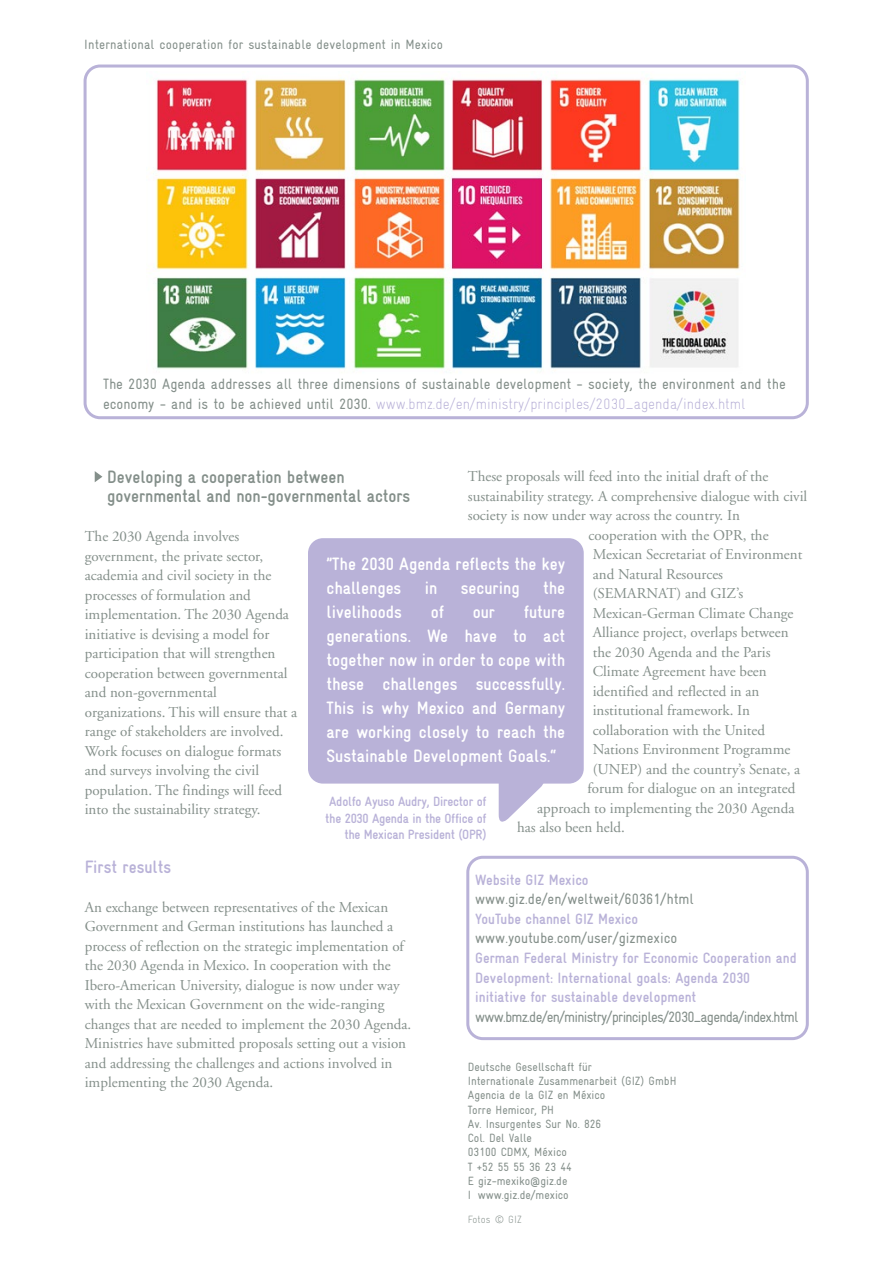
<style>
.page{position:relative;width:893px;height:1263px;background:#fff}
.page>*{position:absolute;margin:0;border:0;box-sizing:border-box;transform-origin:0 0}
.t1{font:700 condensed 18px/24px "Gravur";color:#fff}
.t2{font:700 condensed 18px/19.5px "Gravur";letter-spacing:-.005em;color:#848f8a}
.t3{font:700 condensed 18px "Gravur";color:#b9b2d8}
.t4{font:15px/19.5px "Adobe Garamond";color:#848f8a}
.t5{font:condensed 15px/19.5px "Gravur";color:#848f8a}
.t6{font:700 condensed 15px/19.5px "Gravur";color:#b9b2d8}
.t7{font:condensed 15px "Gravur";letter-spacing:-.05em;color:#848f8a}
.t8{font:700 condensed 13.5px/16.5px "Gravur";letter-spacing:-.02em;color:#b9b2d8;text-align:right}
.t9{font:condensed 13.5px "Gravur";letter-spacing:.01em;color:#848f8a}
.t10{font:condensed 12px/14.2px "Gravur";color:#848f8a}
.t11{font:300 condensed 10.5px "Gravur";letter-spacing:.01em;color:#848f8a}
.s1{font-weight:300;color:#b9b2d8}
</style>
<div class="page">
<svg style="left:95px;top:471px;width:7px;height:11px"></svg>
<div style="left:466px;top:856px;width:343px;height:184px;border:3px solid #b9b2d8;border-radius:15px"></div>
<svg style="left:499px;top:783px;width:51px;height:39px"></svg>
<div style="left:308px;top:538px;width:276px;height:245px;background:#b9b2d8;border-radius:15px"></div>
<div style="left:84px;top:65px;width:725px;height:354px;border:3px solid #b9b2d8;border-radius:15px"></div>
<img style="left:156px;top:78px;width:584px;height:292px">
<p class="t9" style="left:84px;top:37px;width:360px">International cooperation for sustainable development in Mexico</p>
<p class="t5" style="left:103px;top:374px;width:684px">The 2030 Agenda addresses all three dimensions of sustainable development - society, the environment and the economy - and is to be achieved until 2030. <span class="s1">www.bmz.de/en/ministry/principles/2030_agenda/index.html</span></p>
<p class="t2" style="left:107px;top:467px;width:305px">Developing a cooperation between governmental and non-governmental actors</p>
<p class="t4" style="left:85px;top:527px;width:214px">The 2030 Agenda involves government, the private sector, academia and civil society in the processes of formulation and implementation. The 2030 Agenda initiative is devising a model for participation that will strengthen cooperation between governmental and non-governmental organizations. This will ensure that a range of stakeholders are involved.<br>Work focuses on dialogue formats and surveys involving the civil population. The findings will feed into the sustainability strategy.</p>
<p class="t4" style="left:468px;top:467px;width:302px">These proposals will feed into the initial draft of the</p>
<p class="t4" style="left:468px;top:486px;width:341px">sustainability strategy. A comprehensive dialogue with civil</p>
<p class="t4" style="left:468px;top:506px;width:274px">society is now under way across the country. In</p>
<p class="t4" style="left:589px;top:525px;width:182px">cooperation with the OPR, the</p>
<p class="t4" style="left:593px;top:545px;width:211px">Mexican Secretariat of Environment</p>
<p class="t4" style="left:593px;top:565px;width:132px">and Natural Resources</p>
<p class="t4" style="left:593px;top:584px;width:152px">(SEMARNAT) and GIZ’s</p>
<p class="t4" style="left:593px;top:604px;width:202px">Mexican-German Climate Change</p>
<p class="t4" style="left:593px;top:623px;width:197px">Alliance project, overlaps between</p>
<p class="t4" style="left:593px;top:643px;width:179px">the 2030 Agenda and the Paris</p>
<p class="t4" style="left:593px;top:662px;width:176px">Climate Agreement have been</p>
<p class="t4" style="left:593px;top:682px;width:168px">identified and reflected in an</p>
<p class="t4" style="left:593px;top:701px;width:159px">institutional framework. In</p>
<p class="t4" style="left:593px;top:721px;width:174px">collaboration with the United</p>
<p class="t4" style="left:593px;top:740px;width:199px">Nations Environment Programme</p>
<p class="t4" style="left:593px;top:760px;width:209px">(UNEP) and the country’s Senate, a</p>
<p class="t4" style="left:588px;top:779px;width:209px">forum for dialogue on an integrated</p>
<p class="t4" style="left:537px;top:799px;width:259px">approach to implementing the 2030 Agenda</p>
<p class="t4" style="left:517px;top:818px;width:109px">has also been held.</p>
<p class="t1" style="left:326px;top:551px;width:240px">”The 2030 Agenda reflects the key challenges</p>
<p class="t1" style="left:425px;top:575px;width:14px">in</p>
<p class="t1" style="left:461px;top:575px;width:60px">securing</p>
<p class="t1" style="left:543px;top:575px;width:24px">the</p>
<p class="t1" style="left:326px;top:599px;width:240px;text-align:justify;text-indent:197px">future generations. We have to act together now in order to cope with these challenges successfully.<br>This is why Mexico and Germany are working closely to reach the Sustainable Development Goals.“</p>
<p class="t8" style="left:325px;top:794px;width:163px">Adolfo Ayuso Audry, Director of the 2030 Agenda in the Office of the Mexican President (OPR)</p>
<p class="t1" style="left:326px;top:599px;width:77px">livelihoods</p>
<p class="t1" style="left:431px;top:599px;width:15px">of</p>
<p class="t1" style="left:473px;top:599px;width:24px">our</p>
<p class="t3" style="left:85px;top:857px;width:88px">First results</p>
<p class="t4" style="left:85px;top:898px;width:328px">An exchange between representatives of the Mexican Government and German institutions has launched a process of reflection on the strategic implementation of the 2030 Agenda in Mexico. In cooperation with the Ibero-American University, dialogue is now under way with the Mexican Government on the wide-ranging changes that are needed to implement the 2030 Agenda.<br>Ministries have submitted proposals setting out a vision and addressing the challenges and actions involved in implementing the 2030 Agenda.</p>
<p class="t6" style="left:475px;top:870px;width:115px">Website GIZ Mexico</p>
<p class="t5" style="left:475px;top:889px;width:220px">www.giz.de/en/weltweit/60361/html</p>
<p class="t6" style="left:475px;top:909px;width:164px">YouTube channel GIZ Mexico</p>
<p class="t5" style="left:475px;top:928px;width:204px">www.youtube.com/user/gizmexico</p>
<p class="t6" style="left:475px;top:948px;width:323px">German Federal Ministry for Economic Cooperation and<br>Development: International goals: Agenda 2030 initiative for sustainable development</p>
<p class="t7" style="left:475px;top:1008px;width:325px">www.bmz.de/en/ministry/principles/2030_agenda/index.html</p>
<p class="t10" style="left:468px;top:1060px;width:210px">Deutsche Gesellschaft für<br>Internationale Zusammenarbeit (GIZ) GmbH<br>Agencia de la GIZ en México<br>Torre Hemicor, PH<br>Av. Insurgentes Sur No. 826<br>Col. Del Valle<br>03100 CDMX, México<br>T +52 55 55 36 23 44<br>E giz-mexiko@giz.de<br>I www.giz.de/mexico</p>
<p class="t11" style="left:468px;top:1214px;width:55px">Fotos © GIZ</p>
</div>
